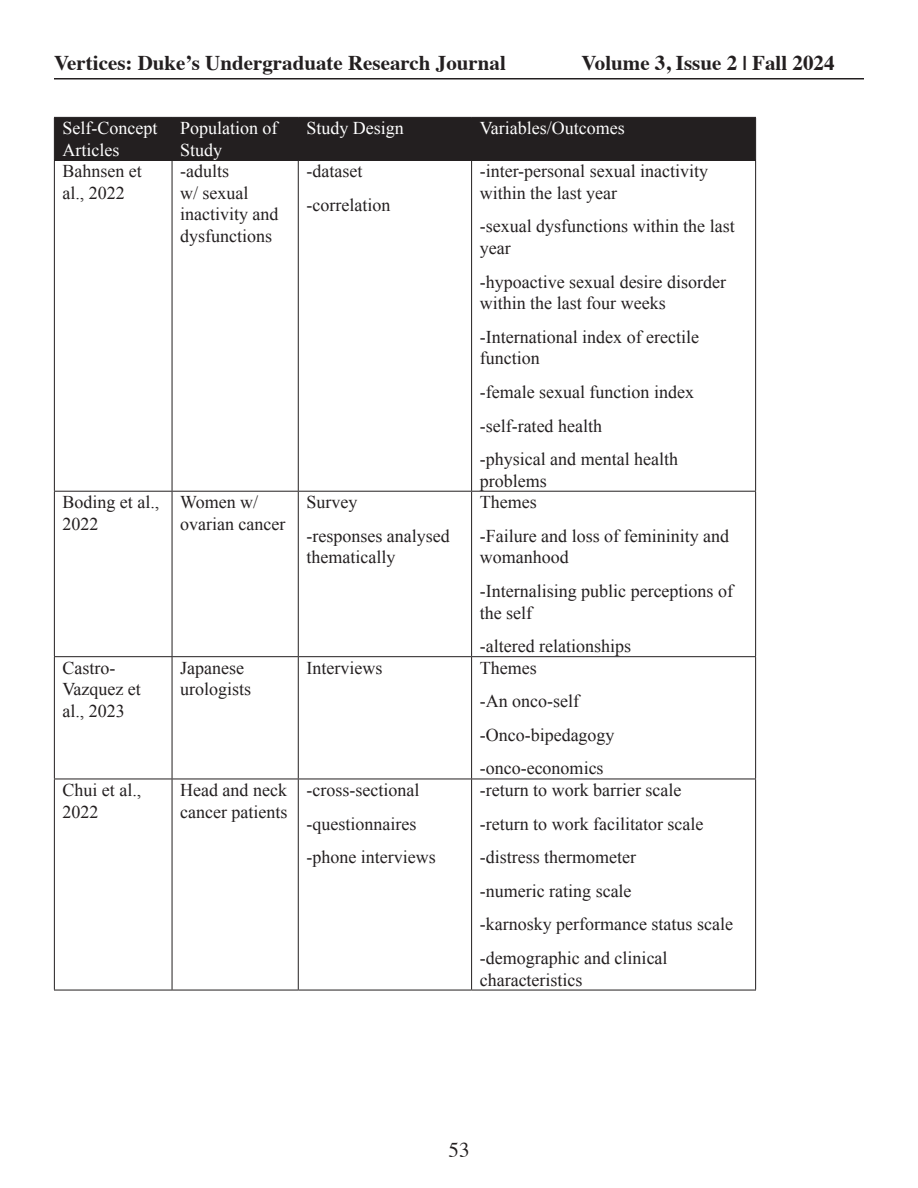
<style>
.page{position:relative;width:918px;height:1188px;background:#fff}
.page>*{position:absolute;margin:0;border:0;box-sizing:border-box;transform-origin:0 0}
.t1{font:700 21px "Times";color:#231f20}
.t2{font:21px "Times";color:#231f20}
.t3{font:18px/21.6px "Times New Roman";color:#231f20}
.t4{font:18px/21.6px "Times New Roman";color:#fff}
</style>
<div class="page">
<hr style="left:54px;top:491px;width:118px;height:1px;background:#231f20">
<hr style="left:172px;top:491px;width:126px;height:1px;background:#231f20">
<hr style="left:298px;top:491px;width:174px;height:1px;background:#231f20">
<hr style="left:472px;top:491px;width:284px;height:1px;background:#231f20">
<hr style="left:54px;top:656px;width:118px;height:1px;background:#231f20">
<hr style="left:172px;top:656px;width:126px;height:1px;background:#231f20">
<hr style="left:298px;top:656px;width:174px;height:1px;background:#231f20">
<hr style="left:472px;top:656px;width:284px;height:1px;background:#231f20">
<hr style="left:54px;top:779px;width:118px;height:1px;background:#231f20">
<hr style="left:172px;top:779px;width:126px;height:1px;background:#231f20">
<hr style="left:298px;top:779px;width:174px;height:1px;background:#231f20">
<hr style="left:472px;top:779px;width:284px;height:1px;background:#231f20">
<hr style="left:54px;top:990px;width:118px;height:1px;background:#231f20">
<hr style="left:172px;top:990px;width:126px;height:1px;background:#231f20">
<hr style="left:298px;top:990px;width:174px;height:1px;background:#231f20">
<hr style="left:472px;top:990px;width:284px;height:1px;background:#231f20">
<hr style="left:54px;top:161px;width:1px;height:330px;background:#231f20">
<hr style="left:54px;top:492px;width:1px;height:164px;background:#231f20">
<hr style="left:54px;top:657px;width:1px;height:122px;background:#231f20">
<hr style="left:54px;top:779px;width:1px;height:211px;background:#231f20">
<hr style="left:172px;top:161px;width:1px;height:330px;background:#231f20">
<hr style="left:298px;top:161px;width:1px;height:330px;background:#231f20">
<hr style="left:471px;top:161px;width:1px;height:330px;background:#231f20">
<hr style="left:755px;top:161px;width:1px;height:330px;background:#231f20">
<hr style="left:172px;top:492px;width:1px;height:164px;background:#231f20">
<hr style="left:298px;top:492px;width:1px;height:164px;background:#231f20">
<hr style="left:471px;top:492px;width:1px;height:164px;background:#231f20">
<hr style="left:755px;top:492px;width:1px;height:164px;background:#231f20">
<hr style="left:172px;top:657px;width:1px;height:122px;background:#231f20">
<hr style="left:298px;top:657px;width:1px;height:122px;background:#231f20">
<hr style="left:471px;top:657px;width:1px;height:122px;background:#231f20">
<hr style="left:755px;top:657px;width:1px;height:122px;background:#231f20">
<hr style="left:172px;top:779px;width:1px;height:211px;background:#231f20">
<hr style="left:298px;top:779px;width:1px;height:211px;background:#231f20">
<hr style="left:471px;top:779px;width:1px;height:211px;background:#231f20">
<hr style="left:755px;top:779px;width:1px;height:211px;background:#231f20">
<hr style="left:54px;top:78px;width:810px;height:2px;background:#231f20">
<div style="left:55px;top:118px;width:700px;height:42px;background:#231f20"></div>
<hr style="left:54px;top:117px;width:118px;height:1px;background:#231f20">
<hr style="left:172px;top:117px;width:126px;height:1px;background:#231f20">
<hr style="left:298px;top:117px;width:174px;height:1px;background:#231f20">
<hr style="left:472px;top:117px;width:284px;height:1px;background:#231f20">
<hr style="left:54px;top:160px;width:118px;height:1px;background:#231f20">
<hr style="left:172px;top:160px;width:126px;height:1px;background:#231f20">
<hr style="left:298px;top:160px;width:174px;height:1px;background:#231f20">
<hr style="left:472px;top:160px;width:284px;height:1px;background:#231f20">
<hr style="left:54px;top:118px;width:1px;height:42px;background:#231f20">
<hr style="left:172px;top:118px;width:1px;height:42px;background:#231f20">
<hr style="left:298px;top:118px;width:1px;height:42px;background:#231f20">
<hr style="left:471px;top:118px;width:1px;height:42px;background:#231f20">
<hr style="left:755px;top:118px;width:1px;height:42px;background:#231f20">
<p class="t1" style="left:54px;top:43px;width:453px">Vertices: Duke’s Undergraduate Research Journal</p>
<p class="t1" style="left:582px;top:43px;width:254px">Volume 3, Issue 2 | Fall 2024</p>
<p class="t4" style="left:62px;top:117px;width:96px">Self-Concept<br>Articles</p>
<p class="t4" style="left:180px;top:117px;width:99px">Population of<br>Study</p>
<p class="t4" style="left:306px;top:117px;width:99px">Study Design</p>
<p class="t4" style="left:480px;top:117px;width:146px">Variables/Outcomes</p>
<p class="t3" style="left:62px;top:160px;width:81px">Bahnsen et al., 2022</p>
<p class="t3" style="left:180px;top:160px;width:100px">-adults<br>w/ sexual inactivity and dysfunctions</p>
<p class="t3" style="left:306px;top:160px;width:57px">-dataset</p>
<p class="t3" style="left:306px;top:194px;width:85px">-correlation</p>
<p class="t3" style="left:62px;top:491px;width:99px">Boding et al.,<br>2022</p>
<p class="t3" style="left:180px;top:491px;width:107px">Women w/ ovarian cancer</p>
<p class="t3" style="left:306px;top:491px;width:52px">Survey</p>
<p class="t3" style="left:306px;top:525px;width:145px">-responses analysed thematically</p>
<p class="t3" style="left:480px;top:160px;width:230px">-inter-personal sexual inactivity within the last year</p>
<p class="t3" style="left:480px;top:215px;width:256px">-sexual dysfunctions within the last year</p>
<p class="t3" style="left:480px;top:270px;width:248px">-hypoactive sexual desire disorder within the last four weeks</p>
<p class="t3" style="left:480px;top:326px;width:221px">-International index of erectile function</p>
<p class="t3" style="left:480px;top:381px;width:216px">-female sexual function index</p>
<p class="t3" style="left:480px;top:414px;width:124px">-self-rated health</p>
<p class="t3" style="left:480px;top:448px;width:200px">-physical and mental health problems</p>
<p class="t3" style="left:480px;top:491px;width:58px">Themes</p>
<p class="t3" style="left:480px;top:525px;width:251px">-Failure and loss of femininity and womanhood</p>
<p class="t3" style="left:480px;top:580px;width:255px">-Internalising public perceptions of the self</p>
<p class="t3" style="left:480px;top:635px;width:153px">-altered relationships</p>
<p class="t3" style="left:62px;top:657px;width:80px">Castro-<br>Vazquez et al., 2023</p>
<p class="t3" style="left:180px;top:657px;width:73px">Japanese urologists</p>
<p class="t3" style="left:306px;top:657px;width:77px">Interviews</p>
<p class="t3" style="left:480px;top:657px;width:58px">Themes</p>
<p class="t3" style="left:480px;top:690px;width:101px">-An onco-self</p>
<p class="t3" style="left:480px;top:724px;width:136px">-Onco-bipedagogy</p>
<p class="t3" style="left:480px;top:757px;width:125px">-onco-economics</p>
<p class="t3" style="left:62px;top:779px;width:81px">Chui et al.,<br>2022</p>
<p class="t3" style="left:180px;top:779px;width:109px">Head and neck cancer patients</p>
<p class="t3" style="left:306px;top:779px;width:114px">-cross-sectional</p>
<p class="t3" style="left:306px;top:812px;width:111px">-questionnaires</p>
<p class="t3" style="left:306px;top:846px;width:131px">-phone interviews</p>
<p class="t3" style="left:480px;top:779px;width:203px">-return to work barrier scale</p>
<p class="t3" style="left:480px;top:812px;width:225px">-return to work facilitator scale</p>
<p class="t3" style="left:480px;top:846px;width:158px">-distress thermometer</p>
<p class="t3" style="left:480px;top:880px;width:153px">-numeric rating scale</p>
<p class="t3" style="left:480px;top:913px;width:255px">-karnosky performance status scale</p>
<p class="t3" style="left:480px;top:947px;width:189px">-demographic and clinical characteristics</p>
<p class="t2" style="left:448px;top:1130px;width:22px">53</p>
</div>
